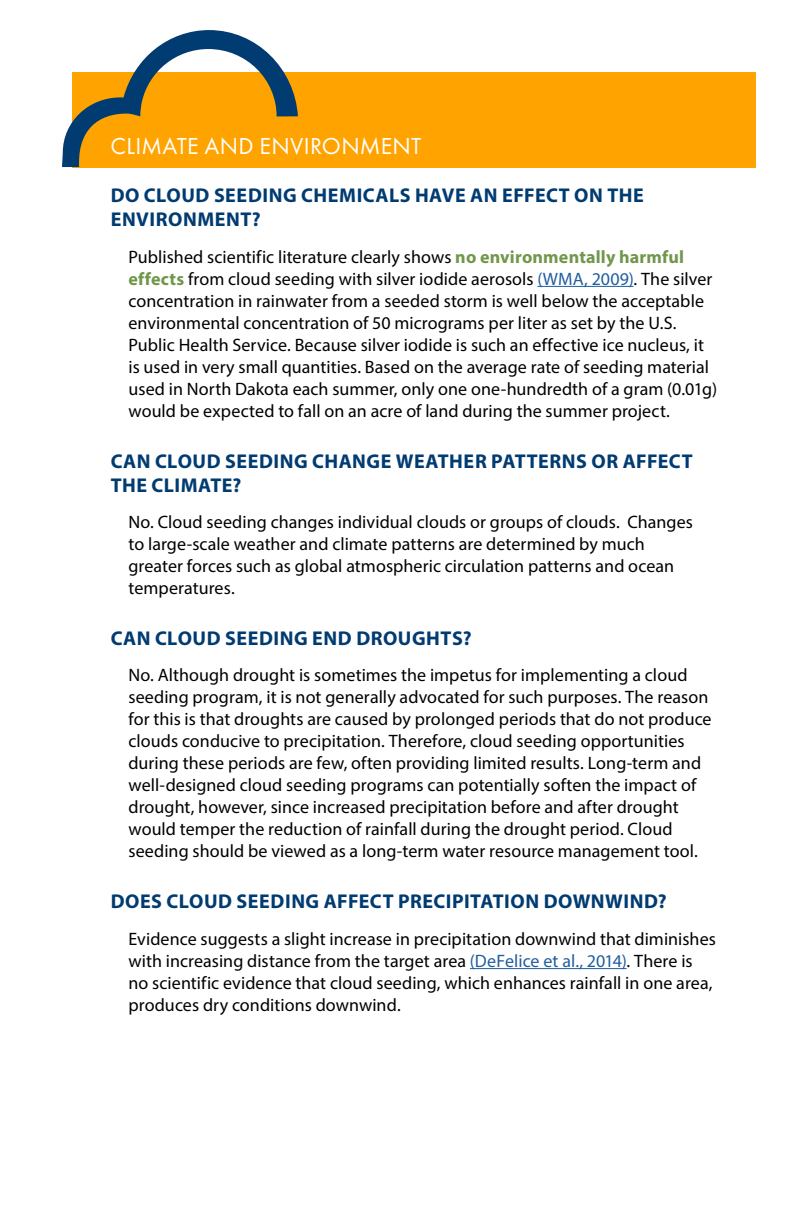
<style>
.page{position:relative;width:792px;height:1224px;background:#fff}
.page>*{position:absolute;margin:0;border:0;box-sizing:border-box;transform-origin:0 0}
.t1{font:24px "Futura PT";letter-spacing:.01em;color:#fff}
.t2{font:700 20px/24px "Myriad Pro";letter-spacing:.025em;color:#003b71}
.t3{font:18px/22px "Myriad Pro";letter-spacing:.005em;color:#000}
.s1{font-weight:700;color:#70974b}
.s2{color:#215e9e}
</style>
<div class="page">
<hr style="left:537px;top:286px;width:97px;height:1px;background:#215e9e">
<hr style="left:470px;top:968px;width:157px;height:1px;background:#215e9e">
<div style="left:72px;top:72px;width:684px;height:95px;background:#ffa300"></div>
<svg style="left:62px;top:30px;width:236px;height:137px"></svg>
<h1 class="t1" style="left:111px;top:132px;width:312px">CLIMATE AND ENVIRONMENT</h1>
<p class="t2" style="left:111px;top:183px;width:535px">DO CLOUD SEEDING CHEMICALS HAVE AN EFFECT ON THE<br>ENVIRONMENT?</p>
<p class="t3" style="left:128px;top:245px;width:590px">Published scientific literature clearly shows <span class="s1">no environmentally harmful effects</span> from cloud seeding with silver iodide aerosols <span class="s2">(WMA, 2009)</span>. The silver concentration in rainwater from a seeded storm is well below the acceptable environmental concentration of 50 micrograms per liter as set by the U.S.<br>Public Health Service. Because silver iodide is such an effective ice nucleus, it is used in very small quantities. Based on the average rate of seeding material used in North Dakota each summer, only one one-hundredth of a gram (0.01g) would be expected to fall on an acre of land during the summer project.</p>
<p class="t2" style="left:111px;top:448px;width:583px">CAN CLOUD SEEDING CHANGE WEATHER PATTERNS OR AFFECT<br>THE CLIMATE?</p>
<p class="t3" style="left:128px;top:511px;width:566px">No. Cloud seeding changes individual clouds or groups of clouds. Changes to large-scale weather and climate patterns are determined by much greater forces such as global atmospheric circulation patterns and ocean temperatures.</p>
<p class="t2" style="left:111px;top:626px;width:362px">CAN CLOUD SEEDING END DROUGHTS?</p>
<p class="t3" style="left:128px;top:664px;width:585px">No. Although drought is sometimes the impetus for implementing a cloud seeding program, it is not generally advocated for such purposes. The reason for this is that droughts are caused by prolonged periods that do not produce clouds conducive to precipitation. Therefore, cloud seeding opportunities during these periods are few, often providing limited results. Long-term and well-designed cloud seeding programs can potentially soften the impact of drought, however, since increased precipitation before and after drought would temper the reduction of rainfall during the drought period. Cloud seeding should be viewed as a long-term water resource management tool.</p>
<p class="t2" style="left:111px;top:889px;width:557px">DOES CLOUD SEEDING AFFECT PRECIPITATION DOWNWIND?</p>
<p class="t3" style="left:128px;top:927px;width:589px">Evidence suggests a slight increase in precipitation downwind that diminishes with increasing distance from the target area <span class="s2">(DeFelice et al., 2014)</span>. There is no scientific evidence that cloud seeding, which enhances rainfall in one area, produces dry conditions downwind.</p>
</div>
